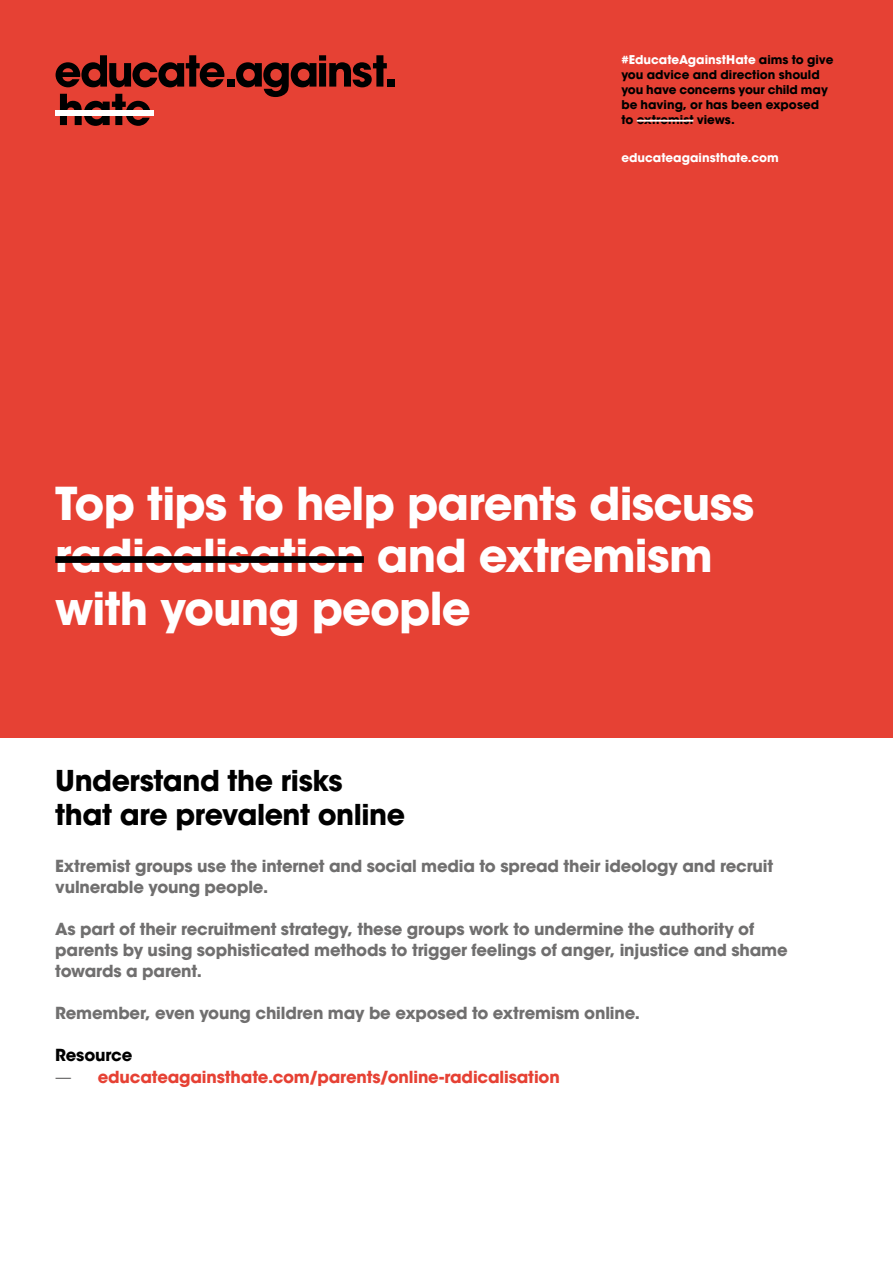
<style>
.page{position:relative;width:893px;height:1263px;background:#fff}
.page>*{position:absolute;margin:0;border:0;box-sizing:border-box;transform-origin:0 0}
.t1{font:700 45px/52.5px "ITC Avant Garde Std";letter-spacing:-.02em;color:#fff}
.t2{font:700 28.5px/34.5px "ITC Avant Garde Std";letter-spacing:-.015em;color:#000}
.t3{font:700 16.5px/21px "ITC Avant Garde Std";letter-spacing:-.01em;color:#706f6f}
.t4{font:700 16.5px "ITC Avant Garde Std";letter-spacing:-.01em;color:#e64134}
.t5{font:700 16.5px "ITC Avant Garde Std";letter-spacing:-.015em;color:#000}
.t6{font:700 12px/15px "ITC Avant Garde Std";color:#000}
.t7{font:700 12px "Avant Garde";color:#fff}
.s1{color:#fff}
.s2{font-weight:400;color:#706f6f}
</style>
<div class="page">
<div style="left:0;top:0;width:893px;height:738px;background:#e64134"></div>
<hr style="left:637px;top:120px;width:56px;height:2px;background:#fff">
<div style="left:55px;top:556px;width:309px;height:7px;background:#000"></div>
<svg style="left:56px;top:55px;width:168px;height:32px"></svg>
<div style="left:227px;top:79px;width:7px;height:8px;background:#000"></div>
<svg style="left:236px;top:55px;width:151px;height:42px"></svg>
<div style="left:388px;top:79px;width:7px;height:8px;background:#000"></div>
<svg style="left:60px;top:94px;width:91px;height:32px"></svg>
<div style="left:56px;top:111px;width:98px;height:5px;background:#fff"></div>
<p class="t6" style="left:621px;top:52px;width:214px"><span class="s1">#EducateAgainstHate</span> aims to give you advice and direction should you have concerns your child may be having, or has been exposed to extremist views.</p>
<p class="t7" style="left:621px;top:149px;width:159px">educateagainsthate.com</p>
<h1 class="t1" style="left:55px;top:477px;width:700px">Top tips to help parents discuss radicalisation and extremism with young people</h1>
<h2 class="t2" style="left:55px;top:763px;width:351px">Understand the risks that are prevalent online</h2>
<p class="t3" style="left:55px;top:855px;width:720px">Extremist groups use the internet and social media to spread their ideology and recruit vulnerable young people.</p>
<p class="t3" style="left:55px;top:918px;width:734px">As part of their recruitment strategy, these groups work to undermine the authority of parents by using sophisticated methods to trigger feelings of anger, injustice and shame towards a parent.</p>
<p class="t3" style="left:55px;top:1002px;width:586px">Remember, even young children may be exposed to extremism online.</p>
<p class="t5" style="left:55px;top:1044px;width:79px">Resource</p>
<p class="t4" style="left:55px;top:1066px;width:506px"><span class="s2">—</span> educateagainsthate.com/parents/online-radicalisation</p>
</div>
